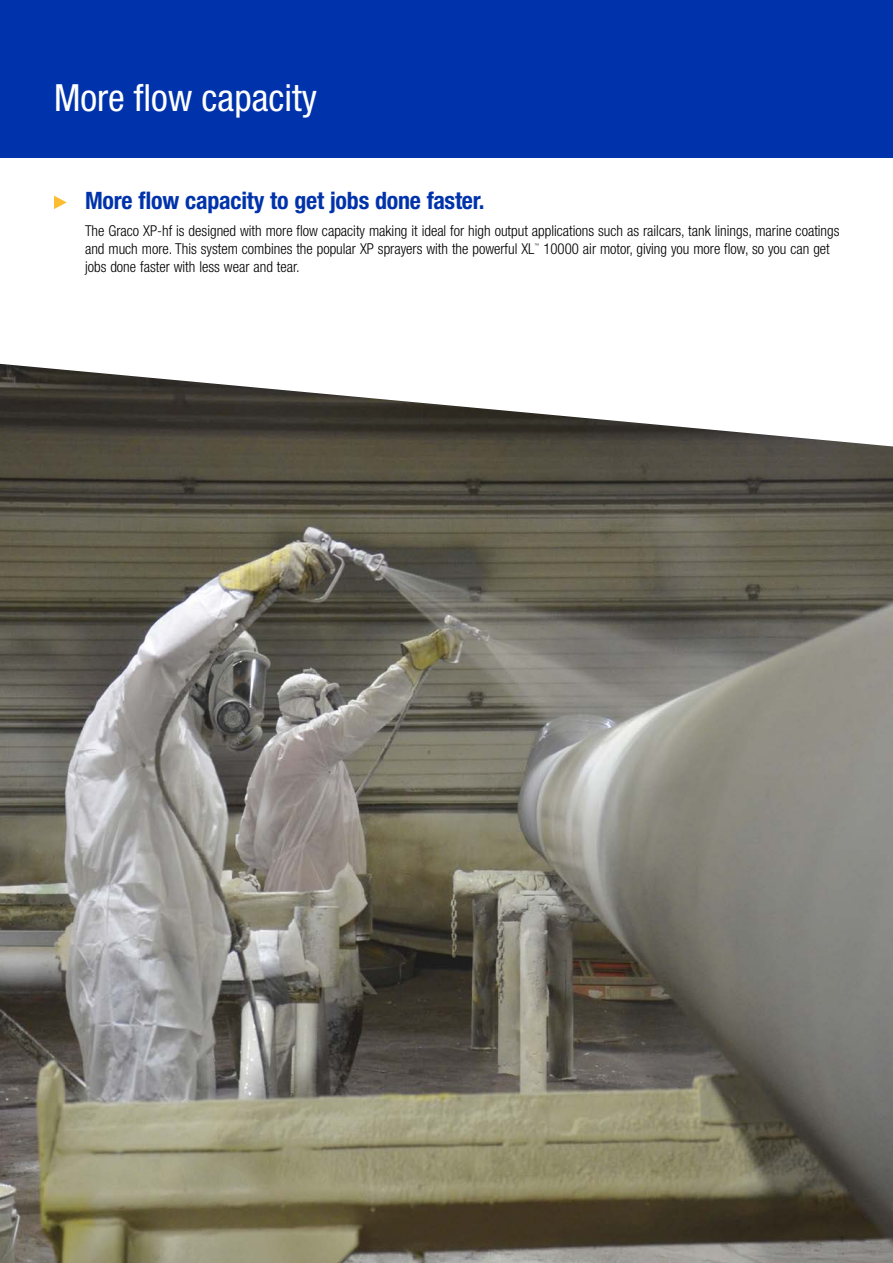
<style>
.page{position:relative;width:893px;height:1263px;background:#fff}
.page>*{position:absolute;margin:0;border:0;box-sizing:border-box;transform-origin:0 0}
.t1{font:condensed 37.5px "Helvetica Neue LT Std";color:#fff}
.t2{font:700 condensed 24px "Helvetica Neue LT Std";letter-spacing:-.01em;color:#0033ab}
.t3{font:300 condensed 15px/18px "Helvetica Neue LT Std";color:#000}
.t4{font:300 condensed 4.95px "Helvetica Neue LT Std";color:#000}
</style>
<div class="page">
<div style="left:0;top:0;width:893px;height:157px;background:#0033ab"></div>
<svg style="left:54px;top:196px;width:13px;height:13px"></svg>
<img style="left:0;top:364px;width:893px;height:899px">
<h1 class="t1" style="left:54px;top:76px;width:265px">More flow capacity</h1>
<h2 class="t2" style="left:85px;top:185px;width:401px">More flow capacity to get jobs done faster.</h2>
<p class="t3" style="left:85px;top:222px;width:756px">The Graco XP-hf is designed with more flow capacity making it ideal for high output applications such as railcars, tank linings, marine coatings and much more. This system combines the popular XP sprayers with the powerful XL</p>
<p class="t4" style="left:535px;top:242px;width:6px">™</p>
<p class="t3" style="left:543px;top:240px;width:288px">10000 air motor, giving you more flow, so you can get</p>
<p class="t3" style="left:85px;top:258px;width:216px">jobs done faster with less wear and tear.</p>
</div>
